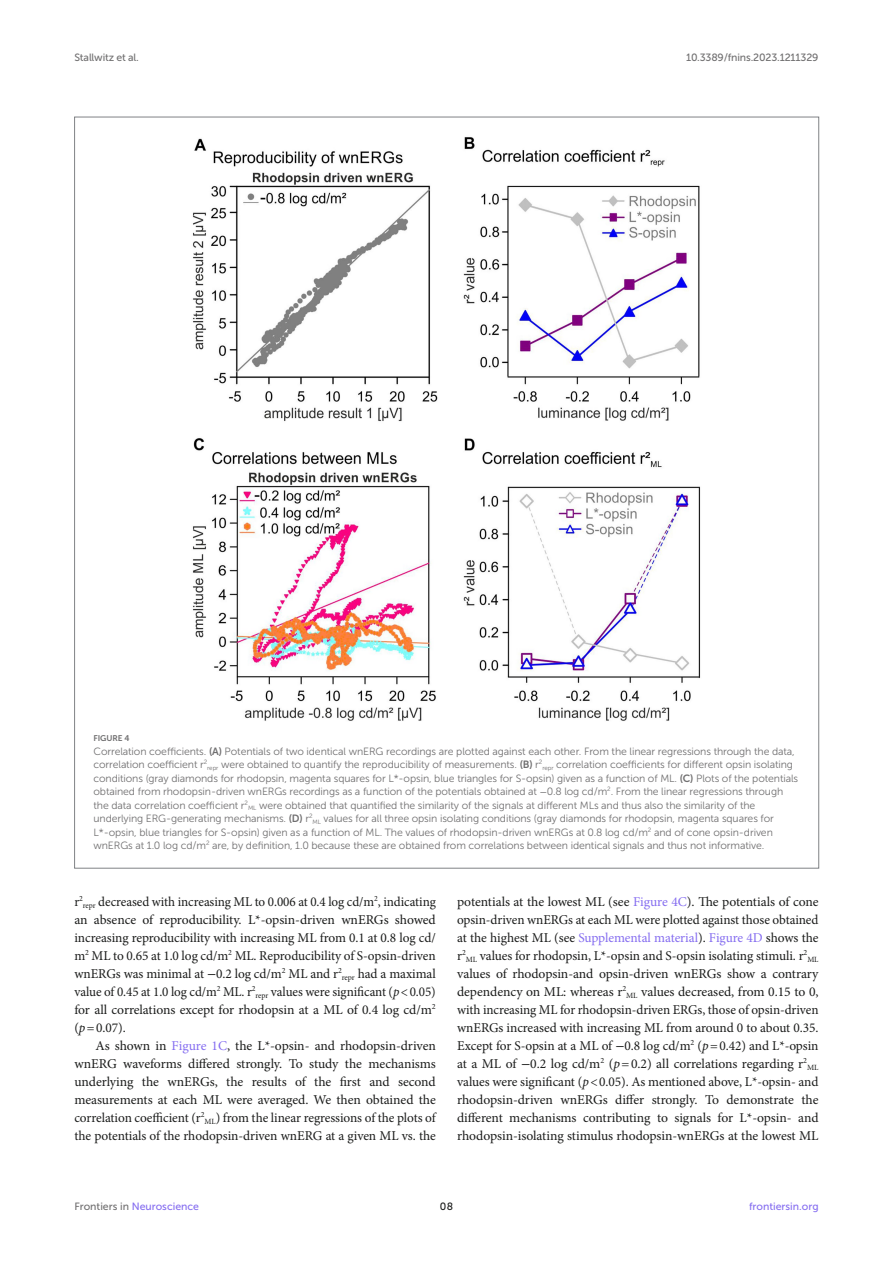
<style>
.page{position:relative;width:893px;height:1263px;background:#fff}
.page>*{position:absolute;margin:0;border:0;box-sizing:border-box;transform-origin:0 0}
.TEXT{font:13.5px/18px "Minion Pro";letter-spacing:-.005em;color:#1b1c1b;text-align:justify}
.TEXT_FLUSH{font:13.5px/18px "Minion Pro";letter-spacing:-.005em;color:#1b1c1b;text-align:justify}
.FIG_LEG{font:10.5px/13.5px "Museo Sans 300";letter-spacing:-.01em;color:#706f70}
.t1{font:10.5px "Museo Sans 500";letter-spacing:-.015em;color:#706f70}
.t2{font:10.5px "Museo Sans 500";color:#856df0}
.t3{font:10.5px "Museo Sans 500";color:#1b1c1b}
.FIG_HD{font:8.25px "Museo Sans 700";letter-spacing:-.01em;color:#706f70}
.TEXT-2{font:7.95px "Minion Pro";color:#1b1c1b}
.s1{font-family:"Museo Sans 700"}
.s2{font-family:"STIX General"}
.s3{font-style:italic}
.s4{color:#856df0}
.s5{color:#706f70}
</style>
<div class="page">
<img style="left:192px;top:137px;width:509px;height:584px">
<p class="t1" style="left:74px;top:51px;width:66px">Stallwitz et al.</p>
<p class="t1" style="left:686px;top:51px;width:134px">10.3389/fnins.2023.1211329</p>
<p class="FIG_HD" style="left:94px;top:734px;width:37px">FIGURE 4</p>
<p class="FIG_LEG" style="left:94px;top:744px;width:706px">Correlation coefficients. <span class="s1">(A)</span> Potentials of two identical wnERG recordings are plotted against each other. From the linear regressions through the data, correlation coefficient r<sup>2</sup><sub>repr</sub> were obtained to quantify the reproducibility of measurements. <span class="s1">(B)</span> r<sup>2</sup><sub>repr</sub> correlation coefficients for different opsin isolating conditions (gray diamonds for rhodopsin, magenta squares for L*-opsin, blue triangles for S-opsin) given as a function of ML. <span class="s1">(C)</span> Plots of the potentials obtained from rhodopsin-driven wnERGs recordings as a function of the potentials obtained at <span class="s2">−</span>0.8 log cd/m<sup>2</sup>. From the linear regressions through the data correlation coefficient r<sup>2</sup><sub>ML</sub> were obtained that quantified the similarity of the signals at different MLs and thus also the similarity of the underlying ERG-generating mechanisms. <span class="s1">(D)</span> r<sup>2</sup><sub>ML</sub> values for all three opsin isolating conditions (gray diamonds for rhodopsin, magenta squares for L*-opsin, blue triangles for S-opsin) given as a function of ML. The values of rhodopsin-driven wnERGs at 0.8 log cd/m<sup>2</sup> and of cone opsin-driven wnERGs at 1.0 log cd/m<sup>2</sup> are, by definition, 1.0 because these are obtained from correlations between identical signals and thus not informative.</p>
<p class="TEXT_FLUSH" style="left:74px;top:893px;width:363px">r<sup>2</sup><sub>repr</sub> decreased with increasing ML to 0.006 at 0.4 log cd/m<sup>2</sup>, indicating an absence of reproducibility. L*-opsin-driven wnERGs showed increasing reproducibility with increasing ML from 0.1 at 0.8 log cd/ m<sup>2</sup> ML to 0.65 at 1.0 log cd/m<sup>2</sup> ML. Reproducibility of S-opsin-driven wnERGs was minimal at <span class="s2">−</span>0.2 log cd/m<sup>2</sup> ML and r<sup>2</sup><sub>repr</sub> had a maximal value of 0.45 at 1.0 log cd/m<sup>2</sup> ML. r<sup>2</sup><sub>repr</sub> values were significant (<span class="s3">p</span>&lt;0.05) for all correlations except for rhodopsin at a ML of 0.4 log cd/m<sup>2 </sup>(<span class="s3">p</span>=0.07).</p>
<p class="TEXT" style="left:74px;top:1037px;width:363px;text-indent:21px">As shown in <span class="s4">Figure 1C</span>, the L*-opsin- and rhodopsin-driven wnERG waveforms differed strongly. To study the mechanisms underlying the wnERGs, the results of the first and second measurements at each ML were averaged. We then obtained the correlation coefficient (r<sup>2</sup><sub>ML</sub>) from the linear regressions of the plots of the potentials of the rhodopsin-driven wnERG at a given ML vs. the</p>
<p class="TEXT" style="left:457px;top:893px;width:363px">potentials at the lowest ML (see <span class="s4">Figure 4C</span>). The potentials of cone opsin-driven wnERGs at each ML were plotted against those obtained at the highest ML (see <span class="s4">Supplemental material</span>). <span class="s4">Figure 4D</span> shows the r<sup>2</sup><sub>ML</sub> values for rhodopsin, L*-opsin and S-opsin isolating stimuli. r<sup>2</sup></p>
<p class="TEXT-2" style="left:807px;top:954px;width:13px">ML</p>
<p class="TEXT" style="left:457px;top:965px;width:363px">values of rhodopsin-and opsin-driven wnERGs show a contrary dependency on ML: whereas r<sup>2</sup><sub>ML</sub> values decreased, from 0.15 to 0, with increasing ML for rhodopsin-driven ERGs, those of opsin-driven wnERGs increased with increasing ML from around 0 to about 0.35.<br>Except for S-opsin at a ML of <span class="s2">−</span>0.8 log cd/m<sup>2</sup> (<span class="s3">p</span>=0.42) and L*-opsin at a ML of <span class="s2">−</span>0.2 log cd/m<sup>2</sup> (<span class="s3">p</span>=0.2) all correlations regarding r<sup>2</sup></p>
<p class="TEXT-2" style="left:807px;top:1062px;width:13px">ML</p>
<p class="TEXT" style="left:457px;top:1073px;width:363px">values were significant (<span class="s3">p</span>&lt;0.05). As mentioned above, L*-opsin- and rhodopsin-driven wnERGs differ strongly. To demonstrate the different mechanisms contributing to signals for L*-opsin- and rhodopsin-isolating stimulus rhodopsin-wnERGs at the lowest ML</p>
<p class="t2" style="left:74px;top:1200px;width:126px"><span class="s5">Frontiers in</span> Neuroscience</p>
<p class="t3" style="left:440px;top:1200px;width:15px">08</p>
<p class="t2" style="left:749px;top:1200px;width:71px">frontiersin.org</p>
</div>
